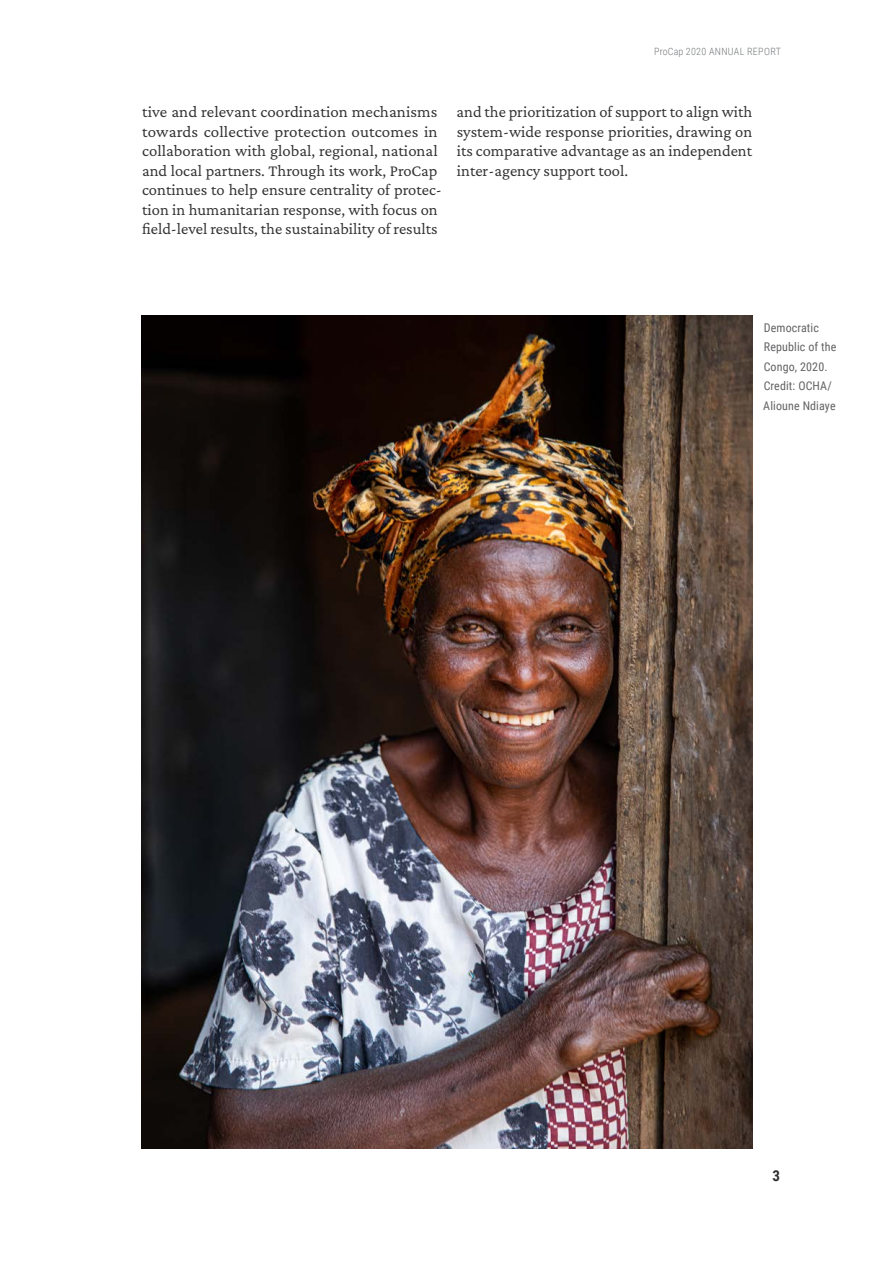
<style>
.page{position:relative;width:893px;height:1263px;background:#fff}
.page>*{position:absolute;margin:0;border:0;box-sizing:border-box;transform-origin:0 0}
.Body{font:16.5px/19.5px "Crimson Pro";color:#312f30}
.t1{font:700 15px "Roboto Condensed";color:#312f30}
.Caption_Right{font:12px/19.5px "Roboto Condensed";letter-spacing:.01em;color:#636366}
.t2{font:300 10.05px "Roboto Condensed";letter-spacing:.035em;color:#76787b}
</style>
<div class="page">
<img style="left:142px;top:316px;width:611px;height:832px">
<p class="t2" style="left:654px;top:44px;width:128px">ProCap 2020 ANNUAL REPORT</p>
<p class="Body" style="left:142px;top:102px;width:301px">tive and relevant coordination mechanisms towards collective protection outcomes in collaboration with global, regional, national and local partners. Through its work, ProCap continues to help ensure centrality of protec&shy;tion in humanitarian response, with focus on field-level results, the sustainability of results</p>
<p class="Body" style="left:457px;top:102px;width:297px;text-align:justify">and the prioritization of support to align with system-wide response priorities, drawing on its comparative advantage as an independent inter-agency support tool.</p>
<p class="Caption_Right" style="left:763px;top:317px;width:75px">Democratic<br>Republic of the<br>Congo, 2020.<br>Credit: OCHA/<br>Alioune Ndiaye</p>
<p class="t1" style="left:772px;top:1165px;width:9px">3</p>
</div>
